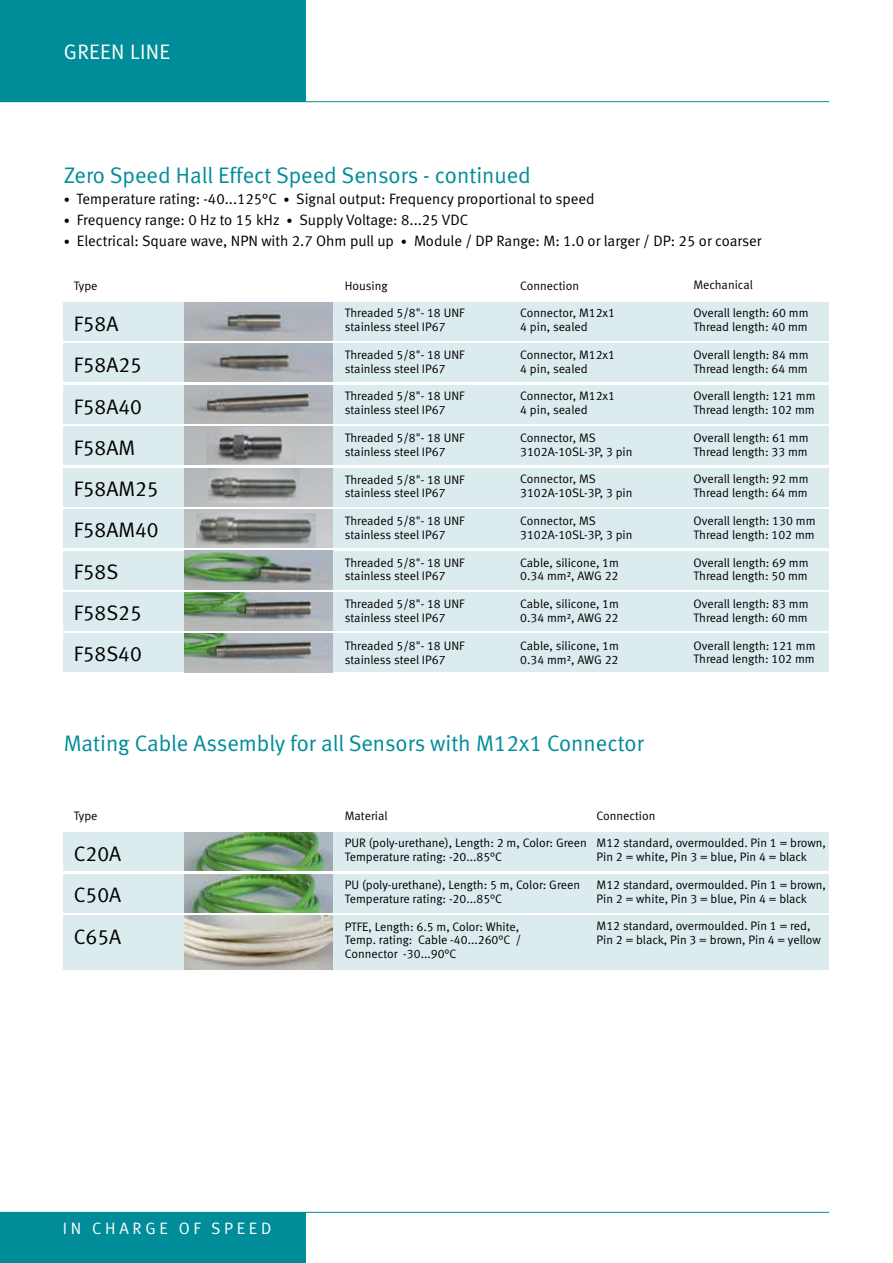
<style>
.page{position:relative;width:893px;height:1263px;background:#fff}
.page>*{position:absolute;margin:0;border:0;box-sizing:border-box;transform-origin:0 0}
.t1{font:22.5px "Meta Normal LF";color:#008c99}
.t2{font:21px/41.2px "Meta Normal LF";color:#000}
.t3{font:21px "Meta Normal LF";letter-spacing:.015em;color:#fff}
.t4{font:16.5px "Meta Normal LF";letter-spacing:.225em;color:#fff}
.t5{font:15px "Meta Normal LF";color:#000}
.t6{font:12.3px/13.8px "Meta Normal LF";color:#000}
.s1{font-size:12px}
</style>
<div class="page">
<div style="left:0;top:0;width:306px;height:102px;background:#008c99"></div>
<hr style="left:0;top:101px;width:829px;height:1px;background:#008c99">
<div style="left:0;top:1212px;width:306px;height:51px;background:#008c99"></div>
<hr style="left:0;top:1212px;width:829px;height:1px;background:#008c99">
<div style="left:64px;top:302px;width:765px;height:38px;background:#dcecee"></div>
<div style="left:64px;top:832px;width:765px;height:38px;background:#dcecee"></div>
<div style="left:64px;top:915px;width:765px;height:55px;background:#dcecee"></div>
<div style="left:64px;top:344px;width:765px;height:38px;background:#dcecee"></div>
<div style="left:64px;top:385px;width:765px;height:38px;background:#dcecee"></div>
<div style="left:64px;top:427px;width:765px;height:38px;background:#dcecee"></div>
<div style="left:64px;top:468px;width:765px;height:38px;background:#dcecee"></div>
<div style="left:64px;top:509px;width:765px;height:39px;background:#dcecee"></div>
<div style="left:64px;top:551px;width:765px;height:38px;background:#dcecee"></div>
<div style="left:64px;top:592px;width:765px;height:39px;background:#dcecee"></div>
<div style="left:64px;top:634px;width:765px;height:38px;background:#dcecee"></div>
<img style="left:184px;top:551px;width:148px;height:38px">
<img style="left:184px;top:634px;width:148px;height:38px">
<img style="left:184px;top:592px;width:148px;height:39px">
<img style="left:184px;top:302px;width:148px;height:38px">
<img style="left:184px;top:832px;width:148px;height:38px">
<div style="left:64px;top:874px;width:765px;height:38px;background:#dcecee"></div>
<img style="left:184px;top:874px;width:148px;height:38px">
<img style="left:184px;top:915px;width:148px;height:55px">
<img style="left:184px;top:344px;width:148px;height:38px">
<img style="left:184px;top:385px;width:148px;height:38px">
<img style="left:184px;top:427px;width:148px;height:38px">
<img style="left:207px;top:427px;width:88px;height:36px">
<img style="left:184px;top:509px;width:148px;height:39px">
<div style="left:184px;top:468px;width:148px;height:38px;background:#bbbfc2"></div>
<img style="left:209px;top:468px;width:90px;height:35px">
<img style="left:197px;top:513px;width:118px;height:35px">
<h2 class="t3" style="left:64px;top:40px;width:108px">GREEN LINE</h2>
<h1 class="t1" style="left:64px;top:162px;width:469px">Zero Speed Hall Effect Speed Sensors - continued</h1>
<p class="t5" style="left:64px;top:190px;width:532px"><span class="s1">•</span> Temperature rating: -40...125°C <span class="s1">•</span> Signal output: Frequency proportional to speed</p>
<p class="t5" style="left:64px;top:211px;width:406px"><span class="s1">•</span> Frequency range: 0 Hz to 15 kHz <span class="s1">•</span> Supply Voltage: 8...25 VDC</p>
<p class="t5" style="left:64px;top:232px;width:699px"><span class="s1">•</span> Electrical: Square wave, NPN with 2.7 Ohm pull up <span class="s1">•</span> Module / DP Range: M: 1.0 or larger / DP: 25 or coarser</p>
<p class="t6" style="left:74px;top:278px;width:25px">Type</p>
<h2 class="t2" style="left:74px;top:303px;width:86px">F58A<br>F58A25<br>F58A40<br>F58AM<br>F58AM25<br>F58AM40<br>F58S<br>F58S25<br>F58S40</h2>
<p class="t6" style="left:345px;top:278px;width:44px">Housing</p>
<p class="t6" style="left:345px;top:306px;width:121px">Threaded 5/8"- 18 UNF stainless steel IP67</p>
<p class="t6" style="left:345px;top:347px;width:121px">Threaded 5/8"- 18 UNF stainless steel IP67</p>
<p class="t6" style="left:345px;top:389px;width:121px">Threaded 5/8"- 18 UNF stainless steel IP67</p>
<p class="t6" style="left:345px;top:431px;width:121px">Threaded 5/8"- 18 UNF stainless steel IP67</p>
<p class="t6" style="left:345px;top:472px;width:121px">Threaded 5/8"- 18 UNF stainless steel IP67</p>
<p class="t6" style="left:345px;top:514px;width:121px">Threaded 5/8"- 18 UNF stainless steel IP67</p>
<p class="t6" style="left:345px;top:555px;width:121px">Threaded 5/8"- 18 UNF stainless steel IP67</p>
<p class="t6" style="left:345px;top:597px;width:121px">Threaded 5/8"- 18 UNF stainless steel IP67</p>
<p class="t6" style="left:345px;top:638px;width:121px">Threaded 5/8"- 18 UNF stainless steel IP67</p>
<p class="t6" style="left:520px;top:278px;width:60px">Connection</p>
<p class="t6" style="left:520px;top:306px;width:96px">Connector, M12x1<br>4 pin, sealed</p>
<p class="t6" style="left:520px;top:347px;width:96px">Connector, M12x1<br>4 pin, sealed</p>
<p class="t6" style="left:520px;top:389px;width:96px">Connector, M12x1<br>4 pin, sealed</p>
<p class="t6" style="left:520px;top:431px;width:114px">Connector, MS<br>3102A-10SL-3P, 3 pin</p>
<p class="t6" style="left:520px;top:472px;width:114px">Connector, MS<br>3102A-10SL-3P, 3 pin</p>
<p class="t6" style="left:520px;top:514px;width:114px">Connector, MS<br>3102A-10SL-3P, 3 pin</p>
<p class="t6" style="left:520px;top:555px;width:100px">Cable, silicone, 1m<br>0.34 mm², AWG 22</p>
<p class="t6" style="left:520px;top:597px;width:100px">Cable, silicone, 1m<br>0.34 mm², AWG 22</p>
<p class="t6" style="left:520px;top:638px;width:100px">Cable, silicone, 1m<br>0.34 mm², AWG 22</p>
<h1 class="t1" style="left:64px;top:730px;width:581px">Mating Cable Assembly for all Sensors with M12x1 Connector</h1>
<p class="t6" style="left:694px;top:278px;width:61px">Mechanical</p>
<p class="t6" style="left:694px;top:306px;width:117px">Overall length: 60 mm<br>Thread length: 40 mm</p>
<p class="t6" style="left:694px;top:347px;width:117px">Overall length: 84 mm<br>Thread length: 64 mm</p>
<p class="t6" style="left:694px;top:389px;width:123px">Overall length: 121 mm<br>Thread length: 102 mm</p>
<p class="t6" style="left:694px;top:430px;width:117px">Overall length: 61 mm<br>Thread length: 33 mm</p>
<p class="t6" style="left:694px;top:472px;width:117px">Overall length: 92 mm<br>Thread length: 64 mm</p>
<p class="t6" style="left:694px;top:514px;width:123px">Overall length: 130 mm<br>Thread length: 102 mm</p>
<p class="t6" style="left:694px;top:555px;width:117px">Overall length: 69 mm<br>Thread length: 50 mm</p>
<p class="t6" style="left:694px;top:597px;width:117px">Overall length: 83 mm<br>Thread length: 60 mm</p>
<p class="t6" style="left:694px;top:638px;width:123px">Overall length: 121 mm<br>Thread length: 102 mm</p>
<p class="t6" style="left:74px;top:808px;width:25px">Type</p>
<h2 class="t2" style="left:74px;top:833px;width:49px;text-align:justify">C20A C50A C65A</h2>
<p class="t6" style="left:345px;top:808px;width:44px">Material</p>
<p class="t6" style="left:345px;top:836px;width:243px">PUR (poly-urethane), Length: 2 m, Color: Green<br>Temperature rating: -20...85°C</p>
<p class="t6" style="left:345px;top:878px;width:237px">PU (poly-urethane), Length: 5 m, Color: Green<br>Temperature rating: -20...85°C</p>
<p class="t6" style="left:345px;top:919px;width:178px">PTFE, Length: 6.5 m, Color: White,<br>Temp. rating: Cable -40...260°C /<br>Connector -30...90°C</p>
<p class="t6" style="left:597px;top:808px;width:60px">Connection</p>
<p class="t6" style="left:597px;top:836px;width:231px">M12 standard, overmoulded. Pin 1 = brown,<br>Pin 2 = white, Pin 3 = blue, Pin 4 = black</p>
<p class="t6" style="left:597px;top:878px;width:231px">M12 standard, overmoulded. Pin 1 = brown,<br>Pin 2 = white, Pin 3 = blue, Pin 4 = black</p>
<p class="t6" style="left:597px;top:919px;width:226px">M12 standard, overmoulded. Pin 1 = red,<br>Pin 2 = black, Pin 3 = brown, Pin 4 = yellow</p>
<h3 class="t4" style="left:63px;top:1218px;width:210px">IN CHARGE OF SPEED</h3>
</div>
